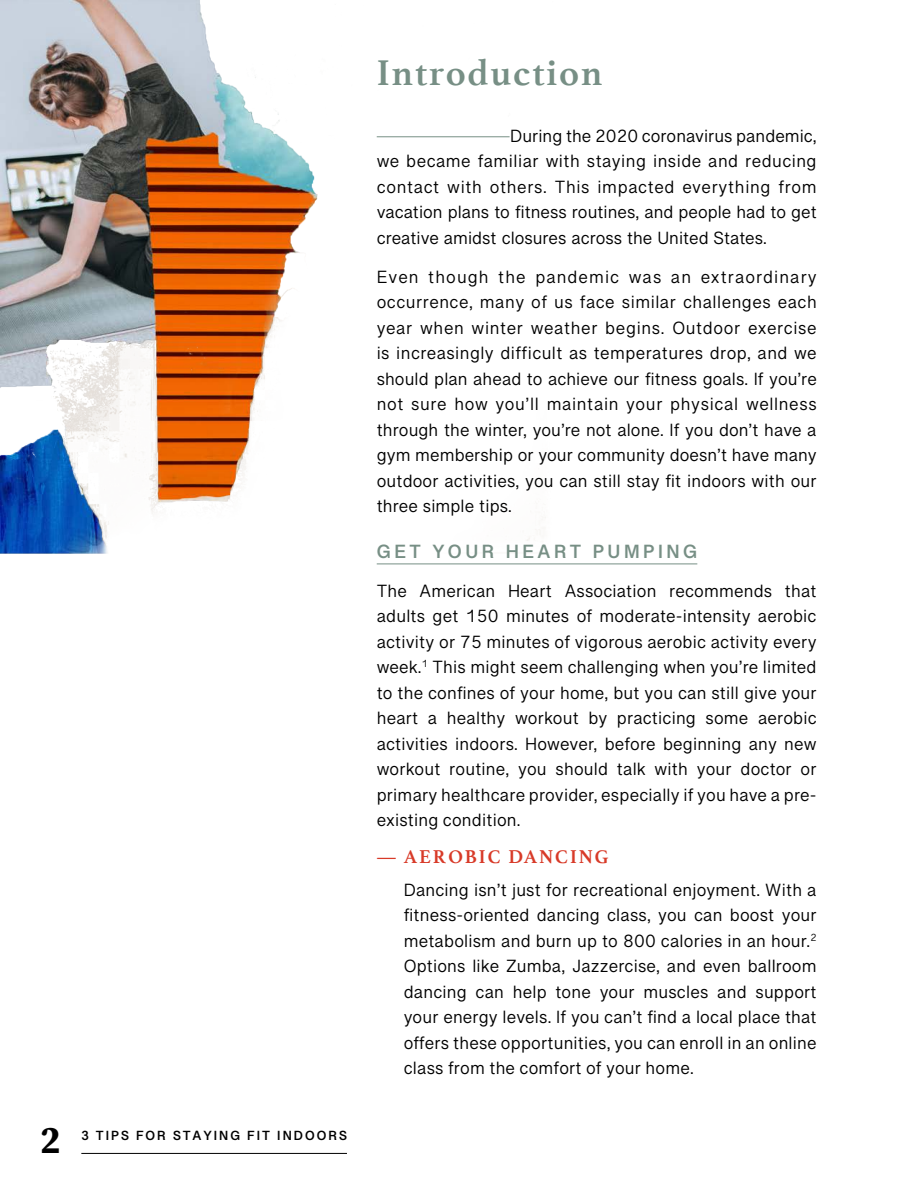
<style>
.page{position:relative;width:918px;height:1188px;background:#fff}
.page>*{position:absolute;margin:0;border:0;box-sizing:border-box;transform-origin:0 0}
.t1{font:700 37.5px "Athelas";letter-spacing:.04em;color:#778f85}
.t2{font:700 37.5px "Source Serif Pro";color:#000}
.t3{font:700 19.5px "Grantha Sangam MN";letter-spacing:.18em;color:#778f85}
.t4{font:700 19.5px "Athelas";letter-spacing:.1em;color:#d83a28}
.t5{font:18px/25.5px "Grantha Sangam MN";letter-spacing:.01em;color:#000;text-align:justify}
.t6{font:700 13.5px "Grantha Sangam MN";letter-spacing:.15em;color:#000}
</style>
<div class="page">
<hr style="left:81px;top:1153px;width:266px;height:1px;background:#000">
<img style="left:0;top:0;width:698px;height:565px">
<hr style="left:377px;top:564px;width:320px;height:1px;background:#778f85">
<hr style="left:377px;top:136px;width:133px;height:1px;background:#778f85">
<h1 class="t2" style="left:40px;top:1115px;width:21px">2</h1>
<p class="t6" style="left:81px;top:1127px;width:267px">3 TIPS FOR STAYING FIT INDOORS</p>
<p class="t1" style="left:377px;top:42px;width:227px">Introduction</p>
<p class="t5" style="left:377px;top:123px;width:442px;text-indent:134px">During the 2020 coronavirus pandemic, we became familiar with staying inside and reducing contact with others. This impacted everything from vacation plans to fitness routines, and people had to get creative amidst closures across the United States.</p>
<p class="t5" style="left:377px;top:264px;width:442px">Even though the pandemic was an extraordinary occurrence, many of us face similar challenges each year when winter weather begins. Outdoor exercise is increasingly difficult as temperatures drop, and we should plan ahead to achieve our fitness goals. If you’re not sure how you’ll maintain your physical wellness through the winter, you’re not alone. If you don’t have a gym membership or your community doesn’t have many outdoor activities, you can still stay fit indoors with our three simple tips.</p>
<p class="t3" style="left:377px;top:540px;width:322px">GET YOUR HEART PUMPING</p>
<p class="t5" style="left:377px;top:578px;width:442px">The American Heart Association recommends that adults get 150 minutes of moderate-intensity aerobic activity or 75 minutes of vigorous aerobic activity every week.<sup>1</sup> This might seem challenging when you’re limited to the confines of your home, but you can still give your heart a healthy workout by practicing some aerobic activities indoors. However, before beginning any new workout routine, you should talk with your doctor or primary healthcare provider, especially if you have a pre&shy;existing condition.</p>
<p class="t4" style="left:377px;top:841px;width:233px">˩ AEROBIC DANCING</p>
<p class="t5" style="left:404px;top:877px;width:415px">Dancing isn’t just for recreational enjoyment. With a fitness-oriented dancing class, you can boost your metabolism and burn up to 800 calories in an hour.<sup>2<br></sup>Options like Zumba, Jazzercise, and even ballroom dancing can help tone your muscles and support your energy levels. If you can’t find a local place that offers these opportunities, you can enroll in an online class from the comfort of your home.</p>
</div>
